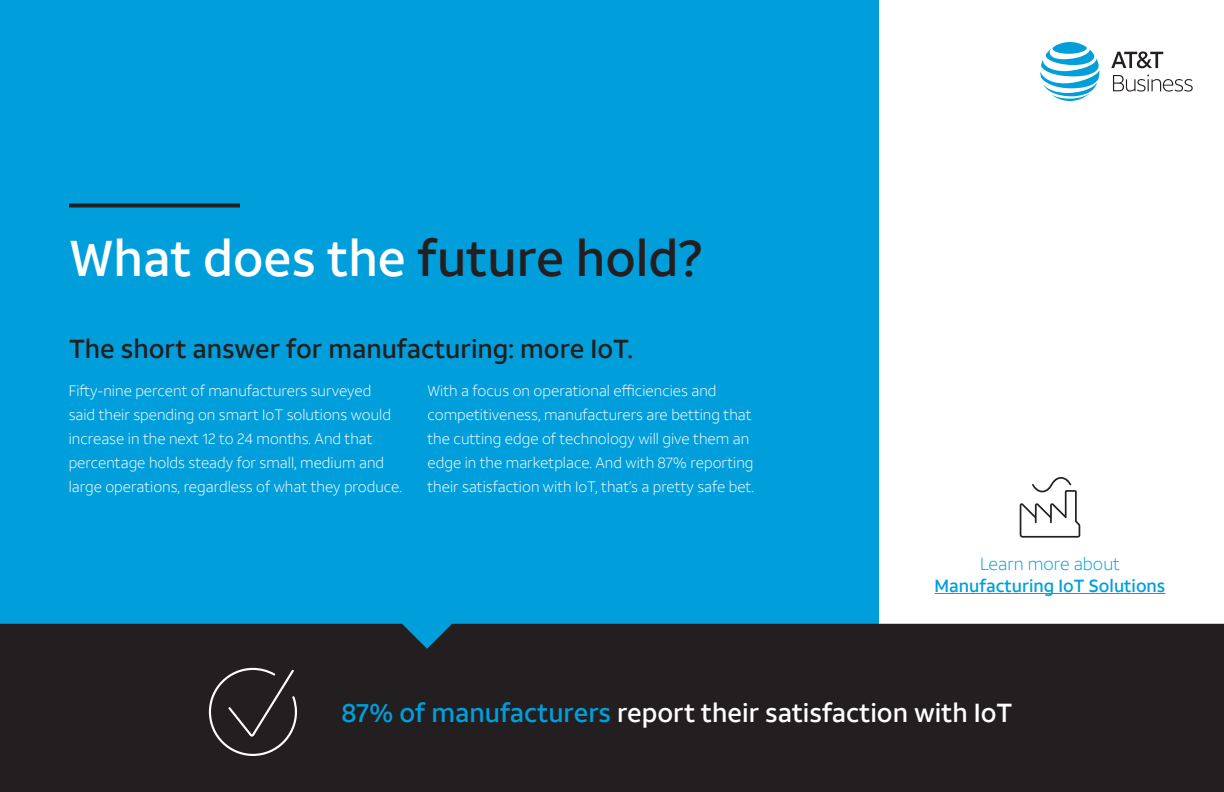
<style>
.page{position:relative;width:1224px;height:792px;background:#fff}
.page>*{position:absolute;margin:0;border:0;box-sizing:border-box;transform-origin:0 0}
.t1{font:500 50px "ATT Aleck Sans";color:#fff}
.t2{font:500 26px "ATT Aleck Sans";color:#fff}
.t3{font:500 26px "ATT Aleck Sans";color:#231f20}
.t4{font:500 17.5px/21.3px "ATT Aleck Sans";color:#009fdb;text-align:center}
.t5{font:300 15px/24px "ATT Aleck Sans";color:#fff}
.s1{color:#231f20}
.s2{font-weight:300}
.s3{color:#009fdb}
</style>
<div class="page">
<div style="left:0;top:0;width:879px;height:792px;background:#009fdb"></div>
<div style="left:0;top:624px;width:1224px;height:168px;background:#231f20"></div>
<hr style="left:935px;top:593px;width:230px;height:1px;background:#009fdb">
<svg style="left:1040px;top:42px;width:59px;height:59px"></svg>
<svg style="left:1111px;top:51px;width:52px;height:17px"></svg>
<svg style="left:1113px;top:75px;width:80px;height:17px"></svg>
<svg style="left:209px;top:668px;width:88px;height:88px;background:#383535"></svg>
<svg style="left:69px;top:204px;width:171px;height:4px"></svg>
<svg style="left:377px;top:623px;width:101px;height:26px"></svg>
<svg style="left:1020px;top:477px;width:60px;height:61px"></svg>
<p class="t1" style="left:69px;top:227px;width:635px">What does the <span class="s1">future hold?</span></p>
<p class="t3" style="left:69px;top:332px;width:566px">The short answer for manufacturing: more IoT.</p>
<p class="t5" style="left:69px;top:379px;width:335px">Fifty-nine percent of manufacturers surveyed<br>said their spending on smart IoT solutions would increase in the next 12 to 24 months. And that percentage holds steady for small, medium and large operations, regardless of what they produce.</p>
<p class="t5" style="left:428px;top:379px;width:328px">With a focus on operational efficiencies and competitiveness, manufacturers are betting that the cutting edge of technology will give them an edge in the marketplace. And with 87% reporting their satisfaction with IoT, that’s a pretty safe bet.</p>
<p class="t4" style="left:935px;top:554px;width:232px"><span class="s2">Learn more about<br></span>Manufacturing IoT Solutions</p>
<p class="t2" style="left:342px;top:696px;width:672px"><span class="s3">87% of manufacturers</span> report their satisfaction with IoT</p>
</div>
